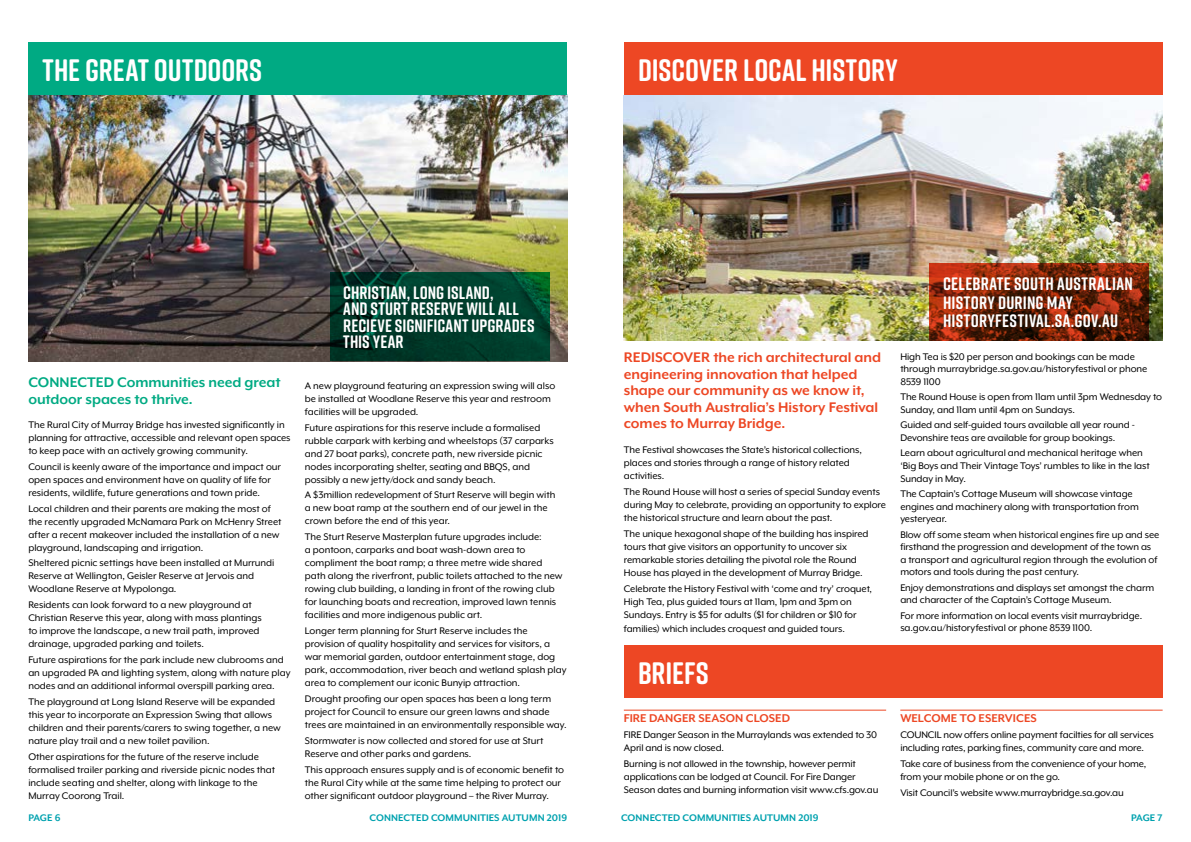
<style>
.page{position:relative;width:1191px;height:842px;background:#fff}
.page>*{position:absolute;margin:0;border:0;box-sizing:border-box;transform-origin:0 0}
.t1{font:700 31px "Rift Soft";color:#fff}
.t2{font:700 18px/16.5px "Rift Soft";letter-spacing:.01em;color:#fff}
.t3{font:700 16px/16.5px "Mr Eaves XL Mod OT";letter-spacing:-.005em;color:#ed4724}
.t4{font:700 16px/16.5px "Mr Eaves XL Mod OT";letter-spacing:-.005em;color:#00aa83}
.t5{font:700 13px "Mr Eaves XL Mod OT";color:#ed4724}
.t6{font:11px/13px "Mr Eaves XL Mod OT";letter-spacing:-.005em;color:#000}
.t7{font:700 11px "Mr Eaves XL Mod OT";color:#00a2af}
</style>
<div class="page">
<img style="left:28px;top:95px;width:539px;height:266px">
<svg style="left:330px;top:272px;width:220px;height:88px;background:#003d2b"></svg>
<div style="left:28px;top:43px;width:539px;height:52px;background:#00aa83"></div>
<div style="left:624px;top:645px;width:538px;height:53px;background:#ed4724"></div>
<hr style="left:624px;top:710px;width:262px;height:1px;background:#ed4724">
<div style="left:624px;top:43px;width:538px;height:52px;background:#ed4724"></div>
<img style="left:624px;top:95px;width:538px;height:245px">
<hr style="left:900px;top:710px;width:262px;height:1px;background:#ed4724">
<svg style="left:928px;top:263px;width:220px;height:77px;background:#77260c"></svg>
<h1 class="t1" style="left:43px;top:48px;width:221px">THE GREAT OUTDOORS</h1>
<h1 class="t1" style="left:638px;top:48px;width:261px">DISCOVER LOCAL HISTORY</h1>
<h3 class="t4" style="left:28px;top:374px;width:254px">CONNECTED Communities need great outdoor spaces to thrive.</h3>
<p class="t6" style="left:28px;top:418px;width:264px">The Rural City of Murray Bridge has invested significantly in planning for attractive, accessible and relevant open spaces to keep pace with an actively growing community.</p>
<p class="t6" style="left:28px;top:460px;width:254px">Council is keenly aware of the importance and impact our open spaces and environment have on quality of life for residents, wildlife, future generations and town pride.</p>
<p class="t6" style="left:28px;top:502px;width:255px">Local children and their parents are making the most of the recently upgraded McNamara Park on McHenry Street after a recent makeover included the installation of a new playground, landscaping and irrigation.</p>
<p class="t6" style="left:28px;top:557px;width:247px">Sheltered picnic settings have been installed at Murrundi<br>Reserve at Wellington, Geisler Reserve at Jervois and<br>Woodlane Reserve at Mypolonga.</p>
<p class="t6" style="left:28px;top:598px;width:235px">Residents can look forward to a new playground at Christian Reserve this year, along with mass plantings to improve the landscape, a new trail path, improved drainage, upgraded parking and toilets.</p>
<p class="t6" style="left:28px;top:653px;width:264px">Future aspirations for the park include new clubrooms and an upgraded PA and lighting system, along with nature play nodes and an additional informal overspill parking area.</p>
<p class="t6" style="left:28px;top:695px;width:254px">The playground at Long Island Reserve will be expanded this year to incorporate an Expression Swing that allows children and their parents/carers to swing together, a new nature play trail and a new toilet pavilion.</p>
<p class="t6" style="left:28px;top:750px;width:248px">Other aspirations for the future of the reserve include formalised trailer parking and riverside picnic nodes that include seating and shelter, along with linkage to the Murray Coorong Trail.</p>
<h2 class="t2" style="left:343px;top:284px;width:193px">CHRISTIAN, LONG ISLAND,<br>AND STURT RESERVE WILL ALL<br>RECIEVE SIGNIFICANT UPGRADES<br>THIS YEAR</h2>
<p class="t6" style="left:305px;top:379px;width:252px">A new playground featuring an expression swing will also be installed at Woodlane Reserve this year and restroom facilities will be upgraded.</p>
<p class="t6" style="left:305px;top:421px;width:250px">Future aspirations for this reserve include a formalised rubble carpark with kerbing and wheelstops (37 carparks and 27 boat parks), concrete path, new riverside picnic nodes incorporating shelter, seating and BBQS, and possibly a new jetty/dock and sandy beach.</p>
<p class="t6" style="left:305px;top:489px;width:252px">A $3million redevelopment of Sturt Reserve will begin with a new boat ramp at the southern end of our jewel in the crown before the end of this year.</p>
<p class="t6" style="left:305px;top:530px;width:259px">The Sturt Reserve Masterplan future upgrades include:<br>a pontoon, carparks and boat wash-down area to compliment the boat ramp; a three metre wide shared path along the riverfront, public toilets attached to the new rowing club building, a landing in front of the rowing club for launching boats and recreation, improved lawn tennis facilities and more indigenous public art.</p>
<p class="t6" style="left:305px;top:624px;width:263px">Longer term planning for Sturt Reserve includes the provision of quality hospitality and services for visitors, a war memorial garden, outdoor entertainment stage, dog park, accommodation, river beach and wetland splash play area to complement our iconic Bunyip attraction.</p>
<p class="t6" style="left:305px;top:692px;width:263px">Drought proofing our open spaces has been a long term project for Council to ensure our green lawns and shade trees are maintained in an environmentally responsible way.</p>
<p class="t6" style="left:305px;top:734px;width:240px">Stormwater is now collected and stored for use at Sturt<br>Reserve and other parks and gardens.</p>
<p class="t6" style="left:305px;top:763px;width:261px">This approach ensures supply and is of economic benefit to the Rural City while at the same time helping to protect our other significant outdoor playground – the River Murray.</p>
<h3 class="t3" style="left:624px;top:349px;width:259px">REDISCOVER the rich architectural and engineering innovation that helped shape our community as we know it, when South Australia’s History Festival comes to Murray Bridge.</h3>
<p class="t6" style="left:624px;top:443px;width:239px">The Festival showcases the State’s historical collections, places and stories through a range of history related activities.</p>
<p class="t6" style="left:624px;top:485px;width:264px">The Round House will host a series of special Sunday events during May to celebrate, providing an opportunity to explore the historical structure and learn about the past.</p>
<p class="t6" style="left:624px;top:527px;width:246px">The unique hexagonal shape of the building has inspired tours that give visitors an opportunity to uncover six remarkable stories detailing the pivotal role the Round House has played in the development of Murray Bridge.</p>
<p class="t6" style="left:624px;top:582px;width:250px">Celebrate the History Festival with ‘come and try’ croquet, High Tea, plus guided tours at 11am, 1pm and 3pm on Sundays. Entry is $5 for adults ($1 for children or $10 for families) which includes croquest and guided tours.</p>
<h1 class="t1" style="left:638px;top:650px;width:72px">BRIEFS</h1>
<p class="t5" style="left:624px;top:711px;width:168px">FIRE DANGER SEASON CLOSED</p>
<p class="t6" style="left:624px;top:728px;width:255px">FIRE Danger Season in the Murraylands was extended to 30<br>April and is now closed.</p>
<p class="t6" style="left:624px;top:757px;width:256px">Burning is not allowed in the township, however permit applications can be lodged at Council. For Fire Danger<br>Season dates and burning information visit www.cfs.gov.au</p>
<h2 class="t2" style="left:943px;top:275px;width:191px;line-height:18.5px">CELEBRATE SOUTH AUSTRALIAN<br>HISTORY DURING MAY<br>HISTORYFESTIVAL.SA.GOV.AU</h2>
<p class="t6" style="left:900px;top:350px;width:248px;line-height:12.6px">High Tea is $20 per person and bookings can be made through murraybridge.sa.gov.au/historyfestival or phone<br>8539 1100</p>
<p class="t6" style="left:900px;top:391px;width:263px;line-height:12.6px">The Round House is open from 11am until 3pm Wednesday to<br>Sunday, and 11am until 4pm on Sundays.</p>
<p class="t6" style="left:900px;top:419px;width:236px;line-height:12.6px">Guided and self-guided tours available all year round -<br>Devonshire teas are available for group bookings.</p>
<p class="t6" style="left:900px;top:447px;width:251px;line-height:12.6px">Learn about agricultural and mechanical heritage when ‘Big Boys and Their Vintage Toys’ rumbles to like in the last<br>Sunday in May.</p>
<p class="t6" style="left:900px;top:487px;width:240px;line-height:12.6px">The Captain’s Cottage Museum will showcase vintage engines and machinery along with transportation from yesteryear.</p>
<p class="t6" style="left:900px;top:528px;width:260px;line-height:12.6px">Blow off some steam when historical engines fire up and see firsthand the progression and development of the town as a transport and agricultural region through the evolution of motors and tools during the past century.</p>
<p class="t6" style="left:900px;top:581px;width:255px;line-height:12.6px">Enjoy demonstrations and displays set amongst the charm and character of the Captain’s Cottage Museum.</p>
<p class="t6" style="left:900px;top:609px;width:243px;line-height:12.6px">For more information on local events visit murraybridge. sa.gov.au/historyfestival or phone 8539 1100.</p>
<p class="t5" style="left:900px;top:711px;width:138px">WELCOME TO ESERVICES</p>
<p class="t6" style="left:900px;top:728px;width:255px">COUNCIL now offers online payment facilties for all services including rates, parking fines, community care and more.</p>
<p class="t6" style="left:900px;top:757px;width:248px">Take care of business from the convenience of your home, from your mobile phone or on the go.</p>
<p class="t6" style="left:900px;top:786px;width:225px">Visit Council’s website www.murraybridge.sa.gov.au</p>
<p class="t7" style="left:28px;top:812px;width:34px">PAGE 6</p>
<p class="t7" style="left:369px;top:812px;width:199px">CONNECTED COMMUNITIES AUTUMN 2019</p>
<p class="t7" style="left:621px;top:812px;width:199px">CONNECTED COMMUNITIES AUTUMN 2019</p>
<p class="t7" style="left:1131px;top:812px;width:33px">PAGE 7</p>
</div>
